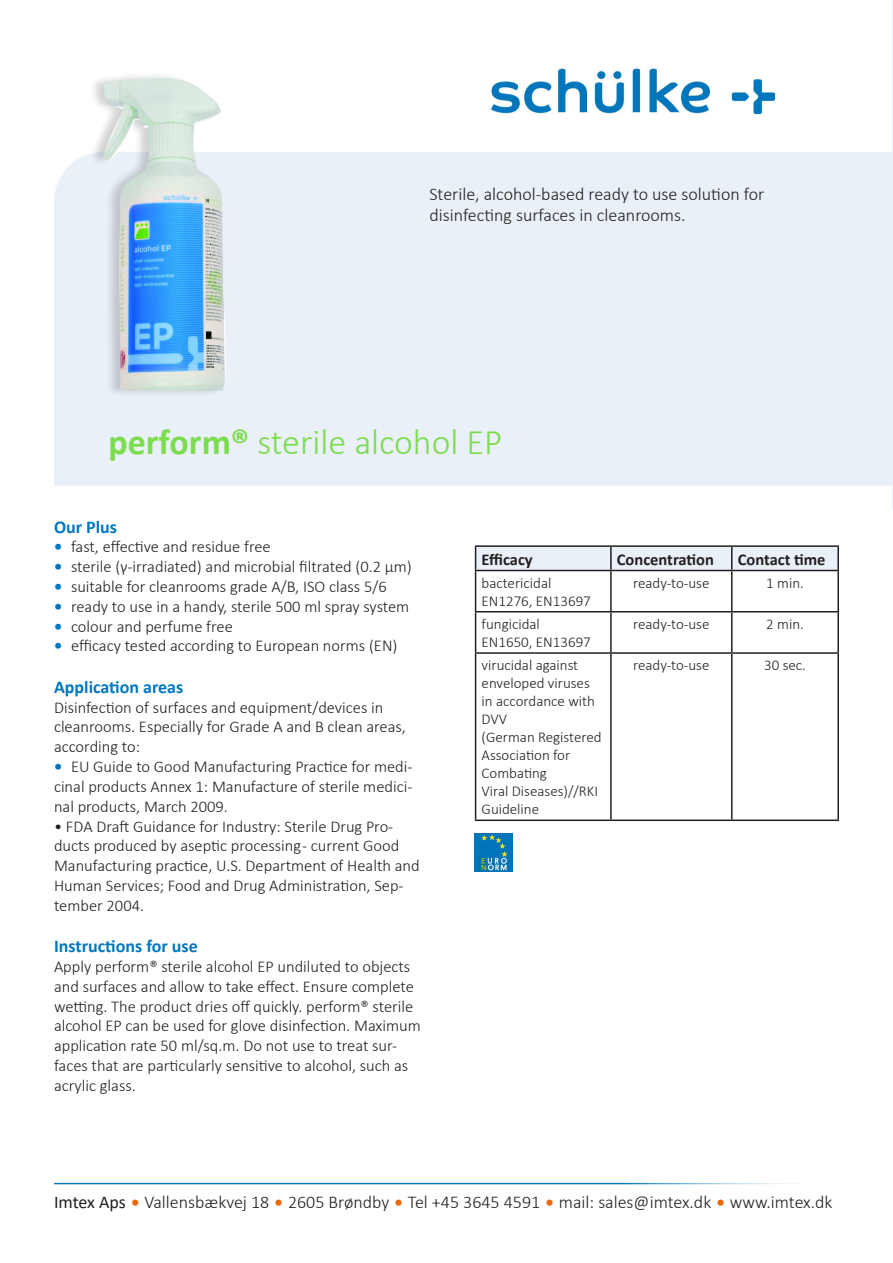
<style>
.page{position:relative;width:893px;height:1263px;background:#fff}
.page>*{position:absolute;margin:0;border:0;box-sizing:border-box;transform-origin:0 0}
.t1{font:300 36px "Calibri";color:#7bdc4d}
.t2{font:300 18px "Calibri";color:#231f20}
.t3{font:700 18px "Calibri";color:#0077be}
.t4{font:300 16.5px/19.8px "Calibri";color:#231f20}
.t5{font:700 16.5px "Calibri";color:#231f20}
.t6{font:300 15px/18px "Calibri";color:#231f20}
.s1{font-weight:700}
.s2{font-weight:700;color:#0077be}
.s3{font-weight:400}
.s4{font-family:"Aquawax";font-weight:500;color:#ec6707}
</style>
<div class="page">
<svg style="left:54px;top:0;width:839px;height:510px"></svg>
<div style="left:89px;top:71px;width:136px;height:327px;background:#231f20;opacity:.2"></div>
<img style="left:99px;top:78px;width:131px;height:313px">
<hr style="left:54px;top:1183px;width:785px;height:1px;background:#0077be">
<img style="left:475px;top:834px;width:38px;height:37px">
<hr style="left:475px;top:571px;width:1px;height:40px;background:#231f20">
<hr style="left:610px;top:571px;width:2px;height:40px;background:#231f20">
<hr style="left:731px;top:571px;width:1px;height:40px;background:#231f20">
<hr style="left:837px;top:571px;width:2px;height:40px;background:#231f20">
<hr style="left:475px;top:611px;width:136px;height:1px;background:#231f20">
<hr style="left:475px;top:612px;width:1px;height:40px;background:#231f20">
<hr style="left:611px;top:611px;width:121px;height:1px;background:#231f20">
<hr style="left:610px;top:612px;width:2px;height:40px;background:#231f20">
<hr style="left:732px;top:611px;width:107px;height:1px;background:#231f20">
<hr style="left:731px;top:612px;width:1px;height:40px;background:#231f20">
<hr style="left:837px;top:612px;width:2px;height:40px;background:#231f20">
<hr style="left:475px;top:652px;width:136px;height:2px;background:#231f20">
<hr style="left:475px;top:654px;width:1px;height:165px;background:#231f20">
<hr style="left:611px;top:652px;width:121px;height:2px;background:#231f20">
<hr style="left:610px;top:654px;width:2px;height:165px;background:#231f20">
<hr style="left:732px;top:652px;width:107px;height:2px;background:#231f20">
<hr style="left:731px;top:654px;width:1px;height:165px;background:#231f20">
<hr style="left:837px;top:654px;width:2px;height:165px;background:#231f20">
<hr style="left:475px;top:819px;width:136px;height:2px;background:#231f20">
<hr style="left:611px;top:819px;width:121px;height:2px;background:#231f20">
<hr style="left:732px;top:819px;width:107px;height:2px;background:#231f20">
<hr style="left:611px;top:545px;width:121px;height:2px;background:#231f20">
<hr style="left:732px;top:545px;width:107px;height:2px;background:#231f20">
<hr style="left:837px;top:547px;width:2px;height:23px;background:#231f20">
<hr style="left:611px;top:570px;width:121px;height:1px;background:#231f20">
<hr style="left:732px;top:570px;width:107px;height:1px;background:#231f20">
<hr style="left:475px;top:545px;width:136px;height:2px;background:#231f20">
<svg style="left:475px;top:546px;width:363px;height:24px;background:#dde4eb"></svg>
<hr style="left:610px;top:547px;width:2px;height:23px;background:#231f20">
<hr style="left:475px;top:570px;width:136px;height:1px;background:#231f20">
<p class="t2" style="left:429px;top:182px;width:336px">Sterile, alcohol-based ready to use solution for</p>
<p class="t2" style="left:429px;top:204px;width:258px">disinfecting surfaces in cleanrooms.</p>
<p class="t1" style="left:108px;top:420px;width:395px"><span class="s1">perform®</span> sterile alcohol EP</p>
<p class="t3" style="left:54px;top:514px;width:65px">Our Plus</p>
<p class="t4" style="left:54px;top:537px;width:218px"><span class="s2">•</span> fast, effective and residue free</p>
<p class="t4" style="left:54px;top:557px;width:359px"><span class="s2">•</span> sterile (γ-irradiated) and microbial filtrated (0.2 μm)</p>
<p class="t4" style="left:54px;top:576px;width:334px"><span class="s2">•</span> suitable for cleanrooms grade A/B, ISO class 5/6</p>
<p class="t4" style="left:54px;top:596px;width:357px"><span class="s2">•</span> ready to use in a handy, sterile 500 ml spray system</p>
<p class="t4" style="left:54px;top:616px;width:180px"><span class="s2">•</span> colour and perfume free</p>
<p class="t4" style="left:54px;top:636px;width:345px"><span class="s2">•</span> efficacy tested according to European norms (EN)</p>
<p class="t3" style="left:54px;top:674px;width:131px">Application areas</p>
<p class="t4" style="left:54px;top:697px;width:331px">Disinfection of surfaces and equipment/devices in</p>
<p class="t4" style="left:54px;top:717px;width:353px">cleanrooms. Especially for Grade A and B clean areas,</p>
<p class="t4" style="left:54px;top:737px;width:88px">according to:</p>
<p class="t4" style="left:54px;top:756px;width:360px;text-align:justify"><span class="s2">•</span> EU Guide to Good Manufacturing Practice for medi&shy;cinal products Annex 1: Manufacture of sterile medici&shy;nal products, March 2009.</p>
<p class="t4" style="left:54px;top:816px;width:347px">• FDA Draft Guidance for Industry: Sterile Drug Pro&shy;ducts produced by aseptic processing - current Good</p>
<p class="t4" style="left:54px;top:855px;width:367px">Manufacturing practice, U.S. Department of Health and</p>
<p class="t4" style="left:54px;top:875px;width:351px">Human Services; Food and Drug Administration, Sep&shy;tember 2004.</p>
<p class="t3" style="left:54px;top:933px;width:145px">Instructions for use</p>
<p class="t4" style="left:54px;top:956px;width:368px">Apply perform® sterile alcohol EP undiluted to objects and surfaces and allow to take effect. Ensure complete wetting. The product dries off quickly. perform® sterile alcohol EP can be used for glove disinfection. Maximum application rate 50 ml/sq.m. Do not use to treat sur&shy;faces that are particularly sensitive to alcohol, such as acrylic glass.</p>
<p class="t5" style="left:482px;top:547px;width:53px">Efficacy</p>
<p class="t5" style="left:617px;top:547px;width:98px">Concentration</p>
<p class="t5" style="left:738px;top:547px;width:89px">Contact time</p>
<p class="t6" style="left:482px;top:574px;width:71px">bactericidal</p>
<p class="t6" style="left:482px;top:592px;width:111px">EN1276, EN13697</p>
<p class="t6" style="left:633px;top:574px;width:78px">ready-to-use</p>
<p class="t6" style="left:766px;top:574px;width:39px">1 min.</p>
<p class="t6" style="left:482px;top:615px;width:60px">fungicidal</p>
<p class="t6" style="left:482px;top:633px;width:111px">EN1650, EN13697</p>
<p class="t6" style="left:482px;top:656px;width:98px">virucidal against</p>
<p class="t6" style="left:482px;top:674px;width:110px">enveloped viruses</p>
<p class="t6" style="left:482px;top:692px;width:115px">in accordance with<br>DVV</p>
<p class="t6" style="left:482px;top:728px;width:122px">(German Registered</p>
<p class="t6" style="left:482px;top:746px;width:90px">Association for<br>Combating</p>
<p class="t6" style="left:482px;top:782px;width:118px">Viral Diseases)//RKI</p>
<p class="t6" style="left:482px;top:800px;width:59px">Guideline</p>
<p class="t6" style="left:633px;top:615px;width:78px">ready-to-use</p>
<p class="t6" style="left:766px;top:615px;width:39px">2 min.</p>
<p class="t6" style="left:633px;top:656px;width:78px">ready-to-use</p>
<p class="t6" style="left:764px;top:656px;width:43px">30 sec.</p>
<p class="t2" style="left:54px;top:1190px;width:780px"><span class="s3">Imtex Aps</span> <span class="s4">•</span> Vallensbækvej 18 <span class="s4">•</span> 2605 Brøndby <span class="s4">•</span> Tel +45 3645 4591 <span class="s4">•</span> mail: sales@imtex.dk <span class="s4">•</span> www.imtex.dk</p>
</div>
